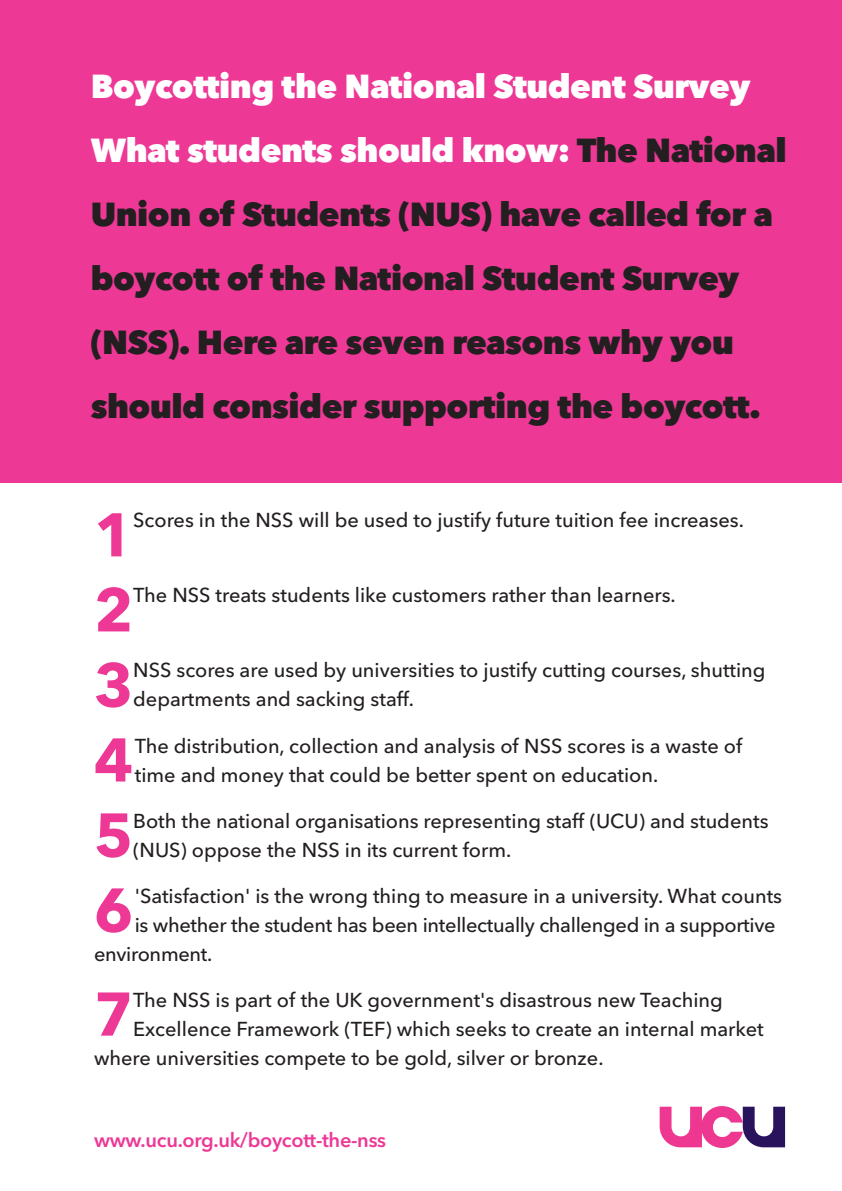
<style>
.page{position:relative;width:842px;height:1191px;background:#fff}
.page>*{position:absolute;margin:0;border:0;box-sizing:border-box;transform-origin:0 0}
.t1{font:700 61px "Avenir Next";color:#ed3896}
.t2{font:800 33px/64px "Avenir Next";letter-spacing:-.015em;color:#231f20}
.t3{font:500 20px/29px "Avenir Next";color:#231f20}
.t4{font:600 20px "Avenir Next";letter-spacing:-.015em;color:#ed3896}
.s1{color:#fff}
</style>
<div class="page">
<div style="left:0;top:0;width:842px;height:482px;background:#ed3896"></div>
<svg style="left:660px;top:1106px;width:125px;height:42px"></svg>
<p class="t2" style="left:91px;top:54px;width:697px"><span class="s1">Boycotting the National Student Survey What students should know:</span> The National Union of Students (NUS) have called for a boycott of the National Student Survey (NSS). Here are seven reasons why you should consider supporting the boycott.</p>
<h1 class="t1" style="left:94px;top:482px;width:41px">1</h1>
<p class="t3" style="left:133px;top:505px;width:612px">Scores in the NSS will be used to justify future tuition fee increases.</p>
<h1 class="t1" style="left:94px;top:557px;width:41px">2</h1>
<p class="t3" style="left:133px;top:580px;width:544px">The NSS treats students like customers rather than learners.</p>
<h1 class="t1" style="left:94px;top:632px;width:41px">3</h1>
<p class="t3" style="left:133px;top:655px;width:634px">NSS scores are used by universities to justify cutting courses, shutting departments and sacking staff.</p>
<h1 class="t1" style="left:94px;top:707px;width:41px">4</h1>
<p class="t3" style="left:135px;top:730px;width:609px">The distribution, collection and analysis of NSS scores is a waste of time and money that could be better spent on education.</p>
<h1 class="t1" style="left:94px;top:782px;width:41px">5</h1>
<p class="t3" style="left:133px;top:805px;width:637px">Both the national organisations representing staff (UCU) and students (NUS) oppose the NSS in its current form.</p>
<h1 class="t1" style="left:94px;top:857px;width:41px">6</h1>
<p class="t3" style="left:135px;top:880px;width:649px">'Satisfaction' is the wrong thing to measure in a university. What counts</p>
<p class="t3" style="left:135px;top:909px;width:642px">is whether the student has been intellectually challenged in a supportive</p>
<p class="t3" style="left:94px;top:938px;width:120px">environment.</p>
<h1 class="t1" style="left:94px;top:961px;width:41px">7</h1>
<p class="t3" style="left:133px;top:984px;width:591px">The NSS is part of the UK government's disastrous new Teaching</p>
<p class="t3" style="left:133px;top:1013px;width:632px">Excellence Framework (TEF) which seeks to create an internal market</p>
<p class="t3" style="left:94px;top:1042px;width:511px">where universities compete to be gold, silver or bronze.</p>
<p class="t4" style="left:94px;top:1122px;width:294px">www.ucu.org.uk/boycott-the-nss</p>
</div>
